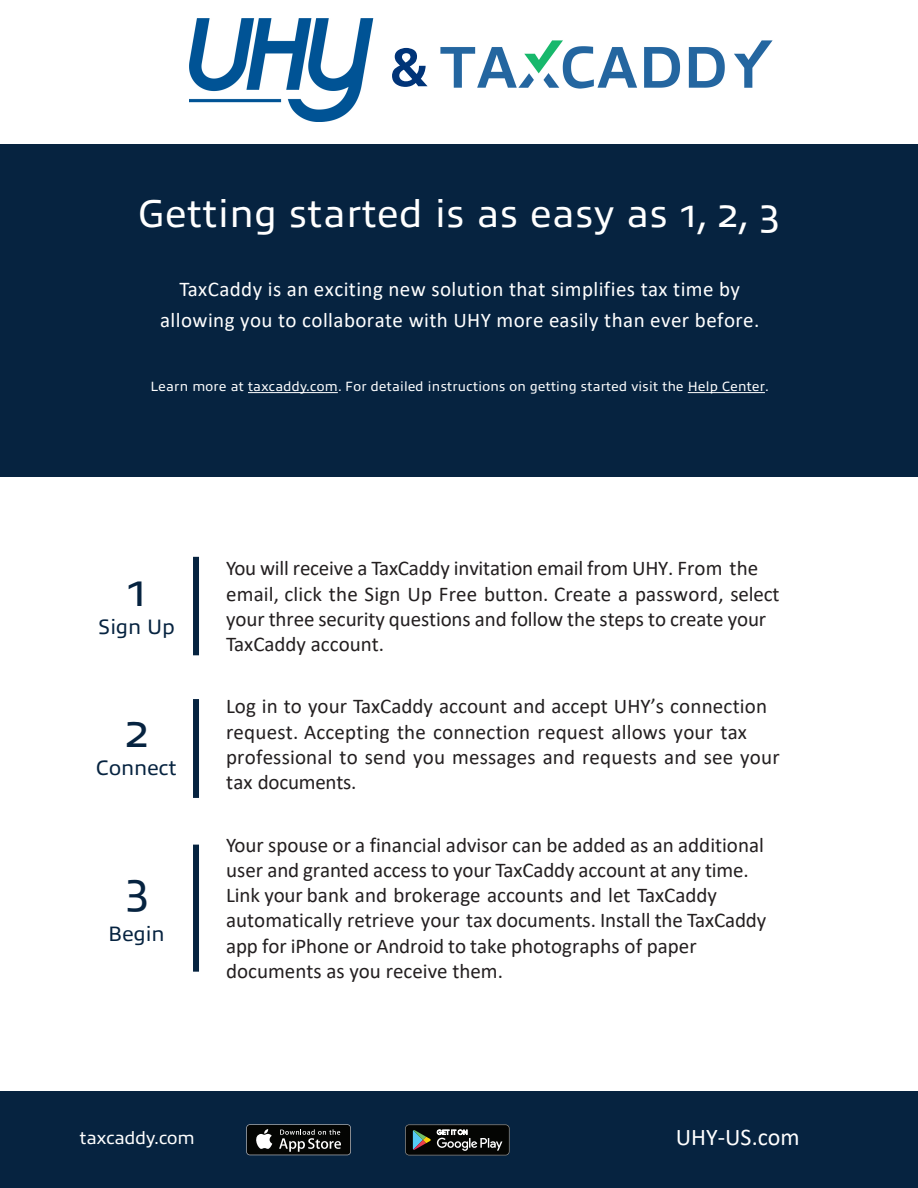
<style>
.page{position:relative;width:918px;height:1188px;background:#fff}
.page>*{position:absolute;margin:0;border:0;box-sizing:border-box;transform-origin:0 0}
.t1{font:700 54px "Frutiger LT";color:#003478}
.t2{font:45px "Allumi Std";color:#062340}
.t3{font:39px "Allumi Std";letter-spacing:.02em;color:#fff}
.t4{font:24px "Calibri";color:#fff}
.t5{font:21px/25.2px "Calibri";color:#231f20}
.t6{font:21px/31.5px "Calibri";letter-spacing:.02em;color:#fff;text-align:center}
.t7{font:21px "Allumi Std";color:#062340}
.t8{font:18px "Allumi Std";color:#fff}
.t9{font:13.5px "Allumi Std";letter-spacing:.02em;color:#fff}
</style>
<div class="page">
<div style="left:0;top:1092px;width:918px;height:96px;background:#062340"></div>
<svg style="left:405px;top:1124px;width:105px;height:31px;background:#2e312f"></svg>
<div style="left:246px;top:1124px;width:105px;height:31px;background:#838992;border-radius:4px"></div>
<div style="left:247px;top:1125px;width:103px;height:30px;background:#040503;border-radius:3px"></div>
<svg style="left:256px;top:1129px;width:16px;height:20px"></svg>
<svg style="left:279px;top:1129px;width:62px;height:23px"></svg>
<div style="left:0;top:145px;width:918px;height:332px;background:#062340"></div>
<hr style="left:688px;top:392px;width:77px;height:1px;background:#fff">
<hr style="left:248px;top:392px;width:90px;height:1px;background:#fff">
<div style="left:193px;top:845px;width:6px;height:127px;background:#062340"></div>
<div style="left:193px;top:699px;width:6px;height:99px;background:#062340"></div>
<div style="left:193px;top:557px;width:6px;height:98px;background:#062340"></div>
<img style="left:189px;top:18px;width:185px;height:103px">
<img style="left:440px;top:40px;width:333px;height:49px">
<h1 class="t1" style="left:389px;top:36px;width:40px">&amp;</h1>
<h3 class="t3" style="left:139px;top:193px;width:642px">Getting started is as easy as 1, 2, 3</h3>
<p class="t6" style="left:160px;top:272px;width:601px">TaxCaddy is an exciting new solution that simplifies tax time by allowing you to collaborate with UHY more easily than ever before.</p>
<p class="t9" style="left:151px;top:379px;width:620px">Learn more at taxcaddy.com. For detailed instructions on getting started visit the Help Center.</p>
<h2 class="t2" style="left:127px;top:566px;width:20px">1</h2>
<p class="t7" style="left:98px;top:616px;width:78px">Sign Up</p>
<h2 class="t2" style="left:125px;top:707px;width:25px">2</h2>
<p class="t7" style="left:96px;top:757px;width:82px">Connect</p>
<h2 class="t2" style="left:125px;top:865px;width:25px">3</h2>
<p class="t7" style="left:108px;top:922px;width:58px">Begin</p>
<p class="t5" style="left:226px;top:555px;width:555px">You will receive a TaxCaddy invitation email from UHY. From the email, click the Sign Up Free button. Create a password, select your three security questions and follow the steps to create your TaxCaddy account.</p>
<p class="t5" style="left:226px;top:693px;width:555px">Log in to your TaxCaddy account and accept UHY’s connection request. Accepting the connection request allows your tax professional to send you messages and requests and see your tax documents.</p>
<p class="t5" style="left:226px;top:832px;width:542px">Your spouse or a financial advisor can be added as an additional user and granted access to your TaxCaddy account at any time.<br>Link your bank and brokerage accounts and let TaxCaddy automatically retrieve your tax documents. Install the TaxCaddy app for iPhone or Android to take photographs of paper documents as you receive them.</p>
<p class="t8" style="left:80px;top:1128px;width:116px">taxcaddy.com</p>
<p class="t4" style="left:676px;top:1120px;width:125px">UHY-US.com</p>
</div>
